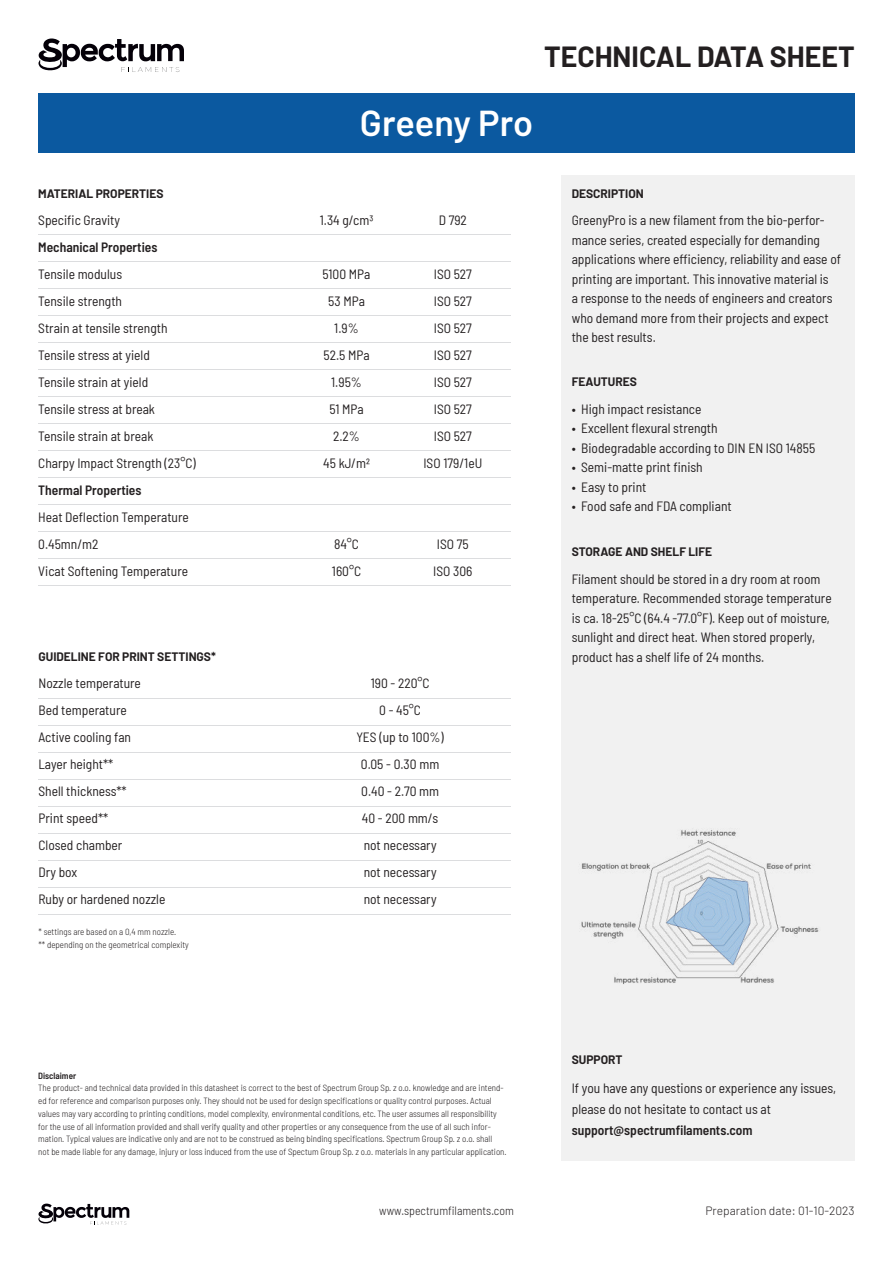
<style>
.page{position:relative;width:893px;height:1263px;background:#fff}
.page>*{position:absolute;margin:0;border:0;box-sizing:border-box;transform-origin:0 0}
.t1{font:600 36px "Barlow";color:#fff}
.t2{font:700 28.5px "Barlow";color:#231f20}
.t3{font:semi-condensed 13.5px/27px "Barlow";color:#231f20}
.t4{font:600 semi-condensed 13.5px "Barlow";color:#231f20}
.t5{font:700 12px "Barlow";color:#231f20}
.t6{font:300 12px "Barlow";color:#231f20}
.t7{font:300 semi-condensed 12px "Barlow";color:#231f20}
.t8{font:300 semi-condensed 9px/12.8px "Barlow";color:#231f20}
.t9{font:600 semi-condensed 9px "Barlow";color:#231f20}
</style>
<div class="page">
<div style="left:561px;top:175px;width:294px;height:985px;background:#f1f1f1"></div>
<div style="left:38px;top:94px;width:817px;height:59px;background:#0b59a0"></div>
<svg style="left:38px;top:39px;width:146px;height:33px"></svg>
<svg style="left:38px;top:1203px;width:91px;height:21px"></svg>
<hr style="left:38px;top:234px;width:472px;height:1px;background:#dcdddf">
<hr style="left:38px;top:261px;width:472px;height:1px;background:#dcdddf">
<hr style="left:38px;top:288px;width:472px;height:1px;background:#dcdddf">
<hr style="left:38px;top:315px;width:472px;height:1px;background:#dcdddf">
<hr style="left:38px;top:342px;width:472px;height:1px;background:#dcdddf">
<hr style="left:38px;top:369px;width:472px;height:1px;background:#dcdddf">
<hr style="left:38px;top:396px;width:472px;height:1px;background:#dcdddf">
<hr style="left:38px;top:423px;width:472px;height:1px;background:#dcdddf">
<hr style="left:38px;top:450px;width:472px;height:1px;background:#dcdddf">
<hr style="left:38px;top:477px;width:472px;height:1px;background:#dcdddf">
<hr style="left:38px;top:504px;width:472px;height:1px;background:#dcdddf">
<hr style="left:38px;top:531px;width:472px;height:1px;background:#dcdddf">
<hr style="left:38px;top:558px;width:472px;height:1px;background:#dcdddf">
<hr style="left:38px;top:585px;width:472px;height:1px;background:#dcdddf">
<img style="left:581px;top:829px;width:238px;height:155px">
<hr style="left:38px;top:699px;width:472px;height:1px;background:#dcdddf">
<hr style="left:38px;top:726px;width:472px;height:1px;background:#dcdddf">
<hr style="left:38px;top:753px;width:472px;height:1px;background:#dcdddf">
<hr style="left:38px;top:780px;width:472px;height:1px;background:#dcdddf">
<hr style="left:38px;top:807px;width:472px;height:1px;background:#dcdddf">
<hr style="left:38px;top:834px;width:472px;height:1px;background:#dcdddf">
<hr style="left:38px;top:861px;width:472px;height:1px;background:#dcdddf">
<hr style="left:38px;top:888px;width:472px;height:1px;background:#dcdddf">
<hr style="left:38px;top:915px;width:472px;height:1px;background:#dcdddf">
<p class="t5" style="left:38px;top:187px;width:127px">MATERIAL PROPERTIES</p>
<p class="t3" style="left:38px;top:206px;width:83px">Specific Gravity</p>
<p class="t4" style="left:38px;top:242px;width:121px">Mechanical Properties</p>
<p class="t3" style="left:38px;top:260px;width:159px">Tensile modulus<br>Tensile strength<br>Strain at tensile strength<br>Tensile stress at yield<br>Tensile strain at yield<br>Tensile stress at break<br>Tensile strain at break<br>Charpy Impact Strength (23°C)</p>
<p class="t4" style="left:38px;top:485px;width:105px">Thermal Properties</p>
<p class="t3" style="left:38px;top:503px;width:152px">Heat Deflection Temperature<br>0.45mn/m2<br>Vicat Softening Temperature</p>
<p class="t5" style="left:38px;top:650px;width:179px">GUIDELINE FOR PRINT SETTINGS*</p>
<p class="t3" style="left:38px;top:669px;width:128px">Nozzle temperature<br>Bed temperature<br>Active cooling fan<br>Layer height**<br>Shell thickness**<br>Print speed**<br>Closed chamber<br>Dry box<br>Ruby or hardened nozzle</p>
<p class="t8" style="left:38px;top:924px;width:152px;line-height:13.5px">* settings are based on a 0,4 mm nozzle.<br>** depending on the geometrical complexity</p>
<h2 class="t2" style="left:544px;top:40px;width:312px">TECHNICAL DATA SHEET</h2>
<h1 class="t1" style="left:360px;top:111px;width:175px">Greeny Pro</h1>
<p class="t3" style="left:320px;top:206px;width:55px">1.34 g/cm3</p>
<p class="t3" style="left:439px;top:206px;width:30px">D 792</p>
<p class="t3" style="left:323px;top:260px;width:49px;text-align:center">5100 MPa<br>53 MPa<br>1.9%<br>52.5 MPa<br>1.95%<br>51 MPa<br>2.2%<br>45 kJ/m2</p>
<p class="t3" style="left:423px;top:260px;width:60px;text-align:center">ISO 527<br>ISO 527<br>ISO 527<br>ISO 527<br>ISO 527<br>ISO 527<br>ISO 527<br>ISO 179/1eU</p>
<p class="t3" style="left:332px;top:530px;width:31px">84°C<br>160°C</p>
<p class="t3" style="left:433px;top:530px;width:41px">ISO 75<br>ISO 306</p>
<p class="t3" style="left:356px;top:669px;width:89px;text-align:center">190 - 220°C<br>0 - 45°C<br>YES (up to 100%)<br>0.05 - 0.30 mm<br>0.40 - 2.70 mm<br>40 - 200 mm/s not necessary not necessary not necessary</p>
<p class="t5" style="left:572px;top:187px;width:74px">DESCRIPTION</p>
<p class="t3" style="left:572px;top:210px;width:271px;line-height:19.5px">GreenyPro is a new filament from the bio-perfor&shy;mance series, created especially for demanding applications where efficiency, reliability and ease of printing are important. This innovative material is<br>a response to the needs of engineers and creators who demand more from their projects and expect the best results.</p>
<p class="t5" style="left:572px;top:375px;width:67px">FEAUTURES</p>
<p class="t3" style="left:572px;top:394px;width:131px">• High impact resistance</p>
<p class="t3" style="left:572px;top:414px;width:148px">• Excellent flexural strength</p>
<p class="t3" style="left:572px;top:433px;width:245px">• Biodegradable according to DIN EN ISO 14855</p>
<p class="t3" style="left:572px;top:453px;width:133px">• Semi-matte print finish</p>
<p class="t3" style="left:572px;top:472px;width:76px">• Easy to print</p>
<p class="t3" style="left:572px;top:492px;width:162px">• Food safe and FDA compliant</p>
<p class="t5" style="left:572px;top:545px;width:142px">STORAGE AND SHELF LIFE</p>
<p class="t3" style="left:572px;top:568px;width:261px;line-height:19.5px">Filament should be stored in a dry room at room temperature. Recommended storage temperature is ca. 18-25°C (64.4 -77.0°F). Keep out of moisture, sunlight and direct heat. When stored properly, product has a shelf life of 24 months.</p>
<p class="t9" style="left:38px;top:1072px;width:39px">Disclaimer</p>
<p class="t8" style="left:38px;top:1081px;width:470px">The product- and technical data provided in this datasheet is correct to the best of Spectrum Group Sp. z o.o. knowledge and are intend&shy;ed for reference and comparison purposes only. They should not be used for design specifications or quality control purposes. Actual values may vary according to printing conditions, model complexity, environmental conditions, etc. The user assumes all responsibility for the use of all information provided and shall verify quality and other properties or any consequence from the use of all such infor&shy;mation. Typical values are indicative only and are not to be construed as being binding specifications. Spectrum Group Sp. z o.o. shall<br>not be made liable for any damage, injury or loss induced from the use of Spectum Group Sp. z o.o. materials in any particular application.</p>
<p class="t5" style="left:572px;top:1053px;width:52px">SUPPORT</p>
<p class="t3" style="left:572px;top:1077px;width:266px;line-height:21px">If you have any questions or experience any issues, please do not hesitate to contact us at</p>
<p class="t4" style="left:572px;top:1120px;width:182px">support@spectrumfilaments.com</p>
<p class="t7" style="left:379px;top:1202px;width:136px">www.spectrumfilaments.com</p>
<p class="t6" style="left:705px;top:1207px;width:151px">Preparation date: 01-10-2023</p>
</div>
